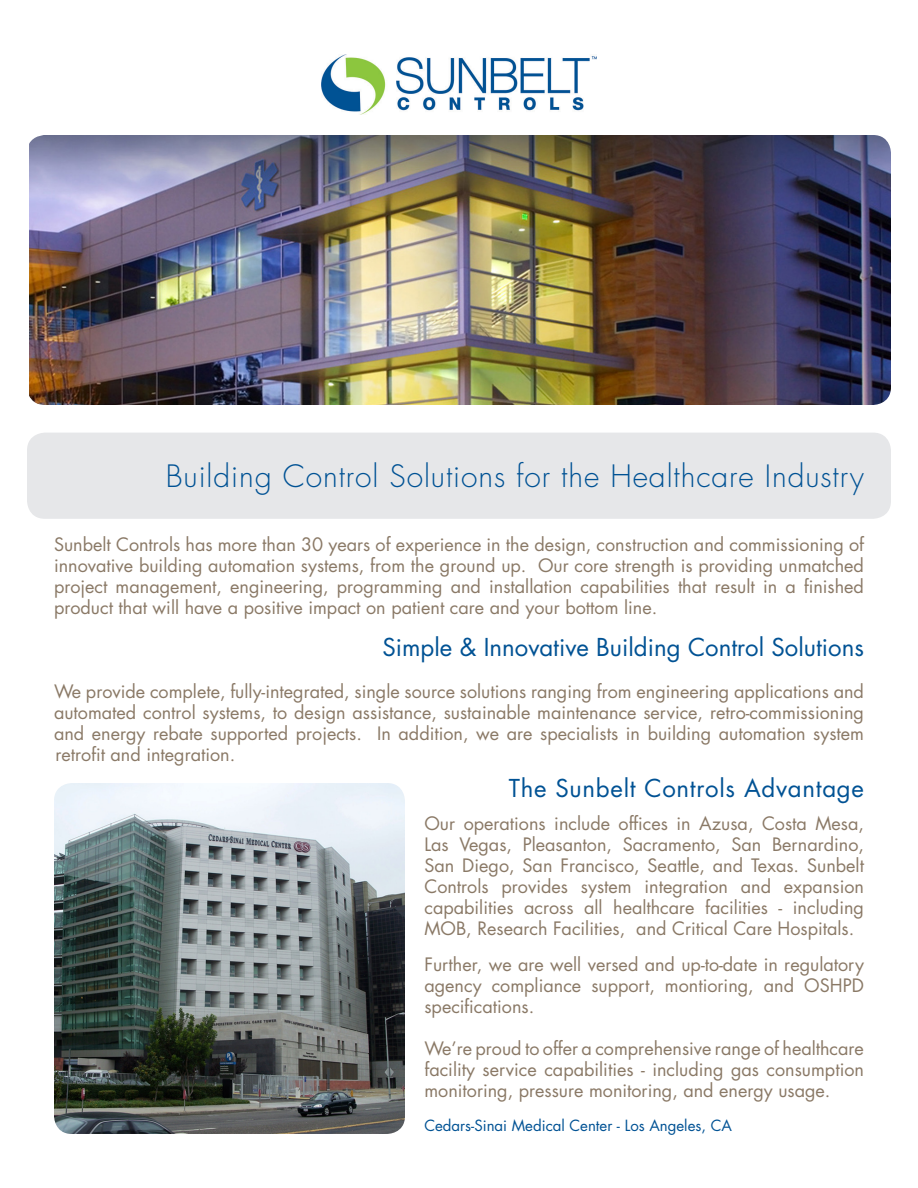
<style>
.page{position:relative;width:918px;height:1188px;background:#fff}
.page>*{position:absolute;margin:0;border:0;box-sizing:border-box;transform-origin:0 0}
.t1{font:300 30px "Futura";letter-spacing:.03em;color:#005294}
.t2{font:24px "Futura";color:#005294}
.t3{font:24px "Futura";letter-spacing:.03em;color:#005294}
.t4{font:18px/21px "Futura";color:#8a7966;text-align:justify}
.t5{font:15px "Futura";color:#005294}
</style>
<div class="page">
<div style="left:27px;top:433px;width:864px;height:86px;background:#e6e7e9;border-radius:18px"></div>
<img style="left:29px;top:135px;width:862px;height:270px">
<img style="left:54px;top:783px;width:351px;height:351px">
<img style="left:321px;top:54px;width:276px;height:60px">
<p class="t1" style="left:166px;top:458px;width:700px">Building Control Solutions for the Healthcare Industry</p>
<p class="t4" style="left:54px;top:534px;width:812px">Sunbelt Controls has more than 30 years of experience in the design, construction and commissioning of innovative building automation systems, from the ground up. Our core strength is providing unmatched project management, engineering, programming and installation capabilities that result in a finished product that will have a positive impact on patient care and your bottom line.</p>
<p class="t2" style="left:382px;top:632px;width:483px">Simple &amp; Innovative Building Control Solutions</p>
<p class="t4" style="left:54px;top:681px;width:812px">We provide complete, fully-integrated, single source solutions ranging from engineering applications and automated control systems, to design assistance, sustainable maintenance service, retro-commissioning and energy rebate supported projects. In addition, we are specialists in building automation system retrofit and integration.</p>
<p class="t3" style="left:509px;top:773px;width:357px">The Sunbelt Controls Advantage</p>
<p class="t4" style="left:424px;top:813px;width:441px">Our operations include offices in Azusa, Costa Mesa, Las Vegas, Pleasanton, Sacramento, San Bernardino, San Diego, San Francisco, Seattle, and Texas. Sunbelt Controls provides system integration and expansion capabilities across all healthcare facilities - including MOB, Research Facilities, and Critical Care Hospitals.</p>
<p class="t4" style="left:424px;top:954px;width:441px">Further, we are well versed and up-to-date in regulatory agency compliance support, montioring, and OSHPD specifications.</p>
<p class="t4" style="left:424px;top:1038px;width:441px">We’re proud to offer a comprehensive range of healthcare facility service capabilities - including gas consumption monitoring, pressure monitoring, and energy usage.</p>
<p class="t5" style="left:424px;top:1116px;width:309px">Cedars-Sinai Medical Center - Los Angeles, CA</p>
</div>
